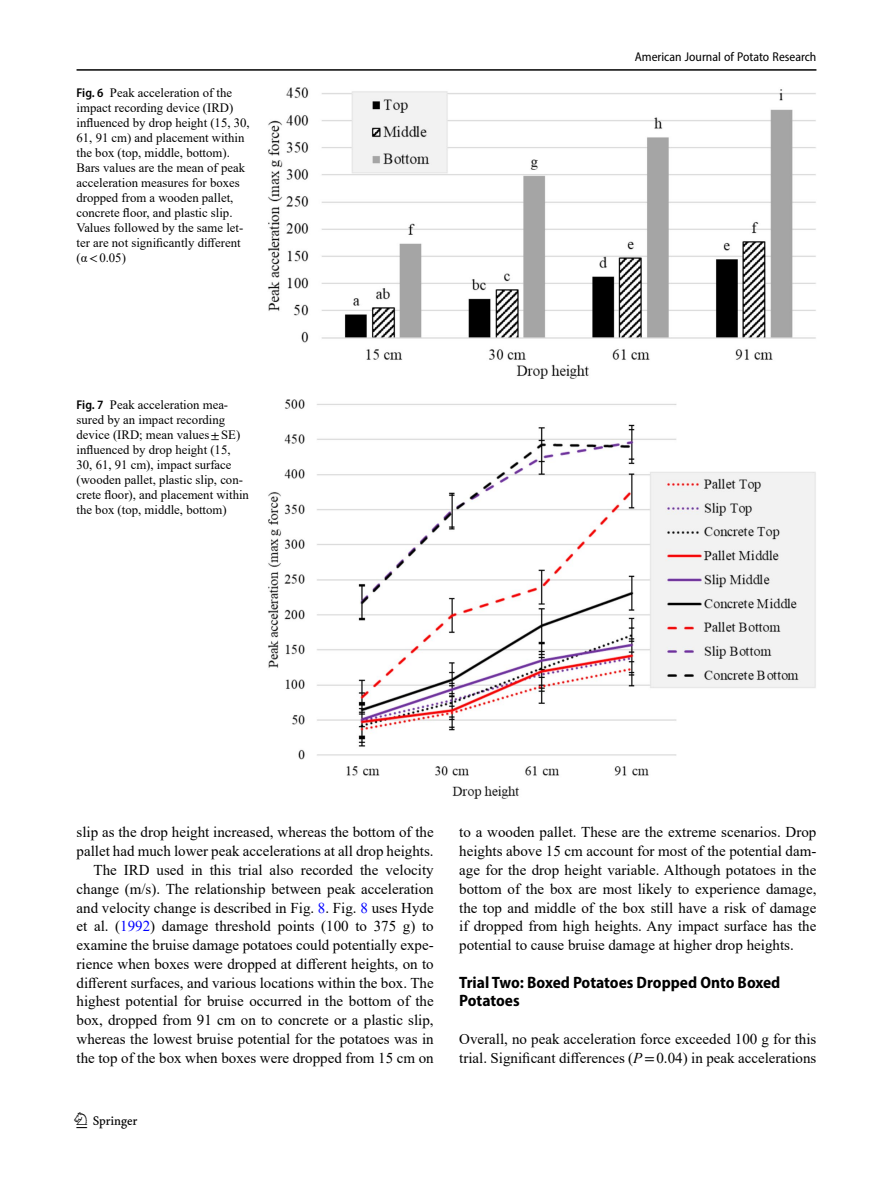
<style>
.page{position:relative;width:893px;height:1187px;background:#fff}
.page>*{position:absolute;margin:0;border:0;box-sizing:border-box;transform-origin:0 0}
.t1{font:22.5px "Springnew";color:#000}
.Head_2{font:700 semi-condensed 16.5px/18.8px "Myriad Pro";color:#000}
.Body_Text_Indent{font:15px/18.8px "Times New Roman";color:#000;text-align:justify}
.Body_Text{font:15px/18.8px "Times New Roman";color:#000}
.Figure_Caption_Side{font:12.75px/15px "Times New Roman";color:#000}
.t2{font:semi-condensed 12.75px "Myriad Pro";color:#000}
.s1{font-family:"Myriad Pro";font-weight:600;font-stretch:semi-condensed}
.s2{font-family:"STIX"}
.s3{color:#00f}
.s4{font-style:italic}
</style>
<div class="page">
<hr style="left:77px;top:69px;width:739px;height:2px;background:#000">
<img style="left:268px;top:399px;width:548px;height:400px">
<img style="left:268px;top:87px;width:548px;height:292px">
<p class="Figure_Caption_Side" style="left:77px;top:84px;width:175px"><span class="s1">Fig. 6</span> Peak acceleration of the impact recording device (IRD) influenced by drop height (15, 30,<br>61, 91 cm) and placement within the box (top, middle, bottom).<br>Bars values are the mean of peak acceleration measures for boxes dropped from a wooden pallet, concrete floor, and plastic slip.<br>Values followed by the same let&shy;ter are not significantly different (α<span class="s2">&lt;</span>0.05)</p>
<p class="Figure_Caption_Side" style="left:77px;top:396px;width:174px"><span class="s1">Fig. 7</span> Peak acceleration mea&shy;sured by an impact recording device (IRD; mean values<span class="s2">±</span>SE) influenced by drop height (15,<br>30, 61, 91 cm), impact surface (wooden pallet, plastic slip, con&shy;crete floor), and placement within the box (top, middle, bottom)</p>
<p class="t2" style="left:635px;top:49px;width:183px">American Journal of Potato Research</p>
<p class="Body_Text_Indent" style="left:77px;top:822px;width:359px">slip as the drop height increased, whereas the bottom of the pallet had much lower peak accelerations at all drop heights.</p>
<p class="Body_Text_Indent" style="left:77px;top:860px;width:359px;text-indent:17px">The IRD used in this trial also recorded the velocity change (m/s). The relationship between peak acceleration and velocity change is described in Fig. <span class="s3">8</span>. Fig. <span class="s3">8</span> uses Hyde et al. (<span class="s3">1992</span>) damage threshold points (100 to 375 g) to examine the bruise damage potatoes could potentially expe&shy;rience when boxes were dropped at different heights, on to different surfaces, and various locations within the box. The highest potential for bruise occurred in the bottom of the box, dropped from 91 cm on to concrete or a plastic slip, whereas the lowest bruise potential for the potatoes was in the top of the box when boxes were dropped from 15 cm on</p>
<h1 class="t1" style="left:77px;top:1107px;width:63px">1 3</h1>
<p class="Body_Text_Indent" style="left:459px;top:822px;width:359px">to a wooden pallet. These are the extreme scenarios. Drop heights above 15 cm account for most of the potential dam&shy;age for the drop height variable. Although potatoes in the bottom of the box are most likely to experience damage, the top and middle of the box still have a risk of damage if dropped from high heights. Any impact surface has the potential to cause bruise damage at higher drop heights.</p>
<p class="Head_2" style="left:459px;top:972px;width:323px">Trial Two: Boxed Potatoes Dropped Onto Boxed<br>Potatoes</p>
<p class="Body_Text" style="left:459px;top:1028px;width:359px">Overall, no peak acceleration force exceeded 100 g for this trial. Significant differences (<span class="s4">P</span><span class="s2">=</span>0.04) in peak accelerations</p>
</div>
